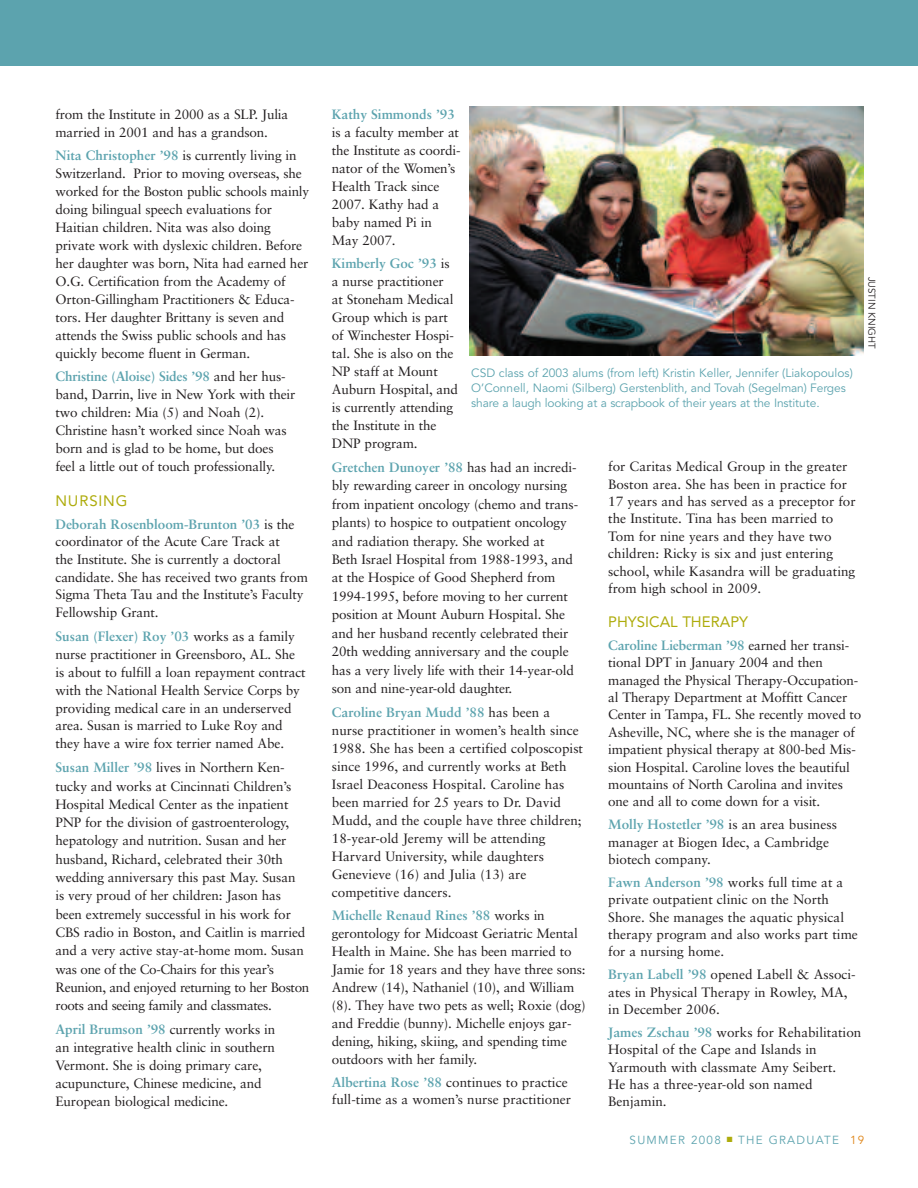
<style>
.page{position:relative;width:918px;height:1188px;background:#fff}
.page>*{position:absolute;margin:0;border:0;box-sizing:border-box;transform-origin:0 0}
.t1{font:15px "Avenir";color:#aeac0c}
.t2{font:15px "Avenir";letter-spacing:.055em;color:#aeac0c}
.t3{font:13.5px/18px "Sabon";letter-spacing:-.01em;color:#231f20}
.t4{font:700 13.5px "Sabon";color:#5ca3ae}
.t5{font:12px/15px "Avenir";letter-spacing:-.01em;color:#5ca3ae}
.t6{font:11.7px "Avenir";letter-spacing:.11em;color:#5ca3ae}
.t7{font:9.75px "Avenir";color:#231f20}
.s1{font-weight:700;color:#5ca3ae}
.s2{color:#df8619}
</style>
<div class="page">
<div style="left:0;top:0;width:918px;height:66px;background:#5ca3ae"></div>
<img style="left:470px;top:107px;width:394px;height:249px">
<p class="t3" style="left:56px;top:106px;width:234px">from the Institute in 2000 as a SLP. Julia married in 2001 and has a grandson.</p>
<p class="t3" style="left:55px;top:147px;width:255px"><span class="s1">Nita Christopher ’98</span> is currently living in Switzerland. Prior to moving overseas, she worked for the Boston public schools mainly doing bilingual speech evaluations for Haitian children. Nita was also doing private work with dyslexic children. Before her daughter was born, Nita had earned her O.G. Certification from the Academy of Orton-Gillingham Practitioners &amp; Educa&shy;tors. Her daughter Brittany is seven and attends the Swiss public schools and has quickly become fluent in German.</p>
<p class="t3" style="left:55px;top:369px;width:241px"><span class="s1">Christine (Aloise) Sides ’98</span> and her hus&shy;band, Darrin, live in New York with their two children: Mia (5) and Noah (2).<br>Christine hasn’t worked since Noah was born and is glad to be home, but does feel a little out of touch professionally.</p>
<p class="t2" style="left:56px;top:494px;width:73px">NURSING</p>
<p class="t3" style="left:56px;top:516px;width:254px"><span class="s1">Deborah Rosenbloom-Brunton ’03</span> is the coordinator of the Acute Care Track at<br>the Institute. She is currently a doctoral candidate. She has received two grants from Sigma Theta Tau and the Institute’s Faculty Fellowship Grant.</p>
<p class="t3" style="left:56px;top:628px;width:252px"><span class="s1">Susan (Flexer) Roy ’03</span> works as a family nurse practitioner in Greensboro, AL. She is about to fulfill a loan repayment contract with the National Health Service Corps by providing medical care in an underserved area. Susan is married to Luke Roy and they have a wire fox terrier named Abe.</p>
<p class="t3" style="left:56px;top:759px;width:255px"><span class="s1">Susan Miller ’98</span> lives in Northern Ken&shy;tucky and works at Cincinnati Children’s Hospital Medical Center as the inpatient PNP for the division of gastroenterology, hepatology and nutrition. Susan and her husband, Richard, celebrated their 30th wedding anniversary this past May. Susan<br>is very proud of her children: Jason has been extremely successful in his work for CBS radio in Boston, and Caitlin is married and a very active stay-at-home mom. Susan was one of the Co-Chairs for this year’s Reunion, and enjoyed returning to her Boston roots and seeing family and classmates.</p>
<p class="t3" style="left:56px;top:1021px;width:221px"><span class="s1">April Brumson ’98</span> currently works in an integrative health clinic in southern Vermont. She is doing primary care, acupuncture, Chinese medicine, and European biological medicine.</p>
<p class="t4" style="left:332px;top:108px;width:124px">Kathy Simmonds ’93</p>
<p class="t3" style="left:332px;top:124px;width:130px">is a faculty member at the Institute as coordi&shy;nator of the Women’s<br>Health Track since<br>2007. Kathy had a baby named Pi in<br>May 2007.</p>
<p class="t3" style="left:332px;top:255px;width:128px"><span class="s1">Kimberly Goc ’93</span> is a nurse practitioner at Stoneham Medical<br>Group which is part of Winchester Hospi&shy;tal. She is also on the<br>NP staff at Mount<br>Auburn Hospital, and is currently attending the Institute in the<br>DNP program.</p>
<p class="t3" style="left:332px;top:459px;width:248px;line-height:18.5px"><span class="s1">Gretchen Dunoyer ’88</span> has had an incredi&shy;bly rewarding career in oncology nursing from inpatient oncology (chemo and trans&shy;plants) to hospice to outpatient oncology and radiation therapy. She worked at<br>Beth Israel Hospital from 1988-1993, and at the Hospice of Good Shepherd from 1994-1995, before moving to her current position at Mount Auburn Hospital. She and her husband recently celebrated their 20th wedding anniversary and the couple has a very lively life with their 14-year-old son and nine-year-old daughter.</p>
<p class="t3" style="left:332px;top:704px;width:253px"><span class="s1">Caroline Bryan Mudd ’88</span> has been a nurse practitioner in women’s health since 1988. She has been a certified colposcopist since 1996, and currently works at Beth Israel Deaconess Hospital. Caroline has been married for 25 years to Dr. David Mudd, and the couple have three children; 18-year-old Jeremy will be attending Harvard University, while daughters Genevieve (16) and Julia (13) are competitive dancers.</p>
<p class="t3" style="left:332px;top:907px;width:255px"><span class="s1">Michelle Renaud Rines ’88</span> works in gerontology for Midcoast Geriatric Mental Health in Maine. She has been married to Jamie for 18 years and they have three sons:<br>Andrew (14), Nathaniel (10), and William (8). They have two pets as well; Roxie (dog) and Freddie (bunny). Michelle enjoys gar&shy;dening, hiking, skiing, and spending time outdoors with her family.</p>
<p class="t3" style="left:332px;top:1074px;width:241px;line-height:17.4px"><span class="s1">Albertina Rose ’88</span> continues to practice full-time as a women’s nurse practitioner</p>
<p class="t7" style="left:876px;top:277px;width:74px;rotate:90deg">JUSTIN KNIGHT</p>
<p class="t5" style="left:471px;top:367px;width:383px">CSD class of 2003 alums (from left) Kristin Keller, Jennifer (Liakopoulos)<br>O’Connell, Naomi (Silberg) Gerstenblith, and Tovah (Segelman) Ferges share a laugh looking at a scrapbook of their years at the Institute.</p>
<p class="t3" style="left:608px;top:459px;width:249px;line-height:17.4px">for Caritas Medical Group in the greater Boston area. She has been in practice for 17 years and has served as a preceptor for the Institute. Tina has been married to Tom for nine years and they have two children: Ricky is six and just entering school, while Kasandra will be graduating from high school in 2009.</p>
<p class="t1" style="left:608px;top:616px;width:141px">PHYSICAL THERAPY</p>
<p class="t3" style="left:608px;top:637px;width:255px;line-height:17.4px"><span class="s1">Caroline Lieberman ’98</span> earned her transi&shy;tional DPT in January 2004 and then managed the Physical Therapy-Occupation&shy;al Therapy Department at Moffitt Cancer Center in Tampa, FL. She recently moved to Asheville, NC, where she is the manager of impatient physical therapy at 800-bed Mis&shy;sion Hospital. Caroline loves the beautiful mountains of North Carolina and invites one and all to come down for a visit.</p>
<p class="t3" style="left:608px;top:817px;width:230px;line-height:17.4px"><span class="s1">Molly Hostetler ’98</span> is an area business manager at Biogen Idec, a Cambridge biotech company.</p>
<p class="t3" style="left:608px;top:874px;width:251px;line-height:17.4px"><span class="s1">Fawn Anderson ’98</span> works full time at a private outpatient clinic on the North Shore. She manages the aquatic physical therapy program and also works part time for a nursing home.</p>
<p class="t3" style="left:608px;top:967px;width:249px;line-height:17.4px"><span class="s1">Bryan Labell ’98</span> opened Labell &amp; Associ&shy;ates in Physical Therapy in Rowley, MA, in December 2006.</p>
<p class="t3" style="left:608px;top:1024px;width:255px;line-height:17.4px"><span class="s1">James Zschau ’98</span> works for Rehabilitation<br>Hospital of the Cape and Islands in<br>Yarmouth with classmate Amy Seibert.<br>He has a three-year-old son named<br>Benjamin.</p>
<p class="t6" style="left:630px;top:1135px;width:236px">SUMMER 2008 <sup>■</sup> THE GRADUATE <span class="s2">19</span></p>
</div>
